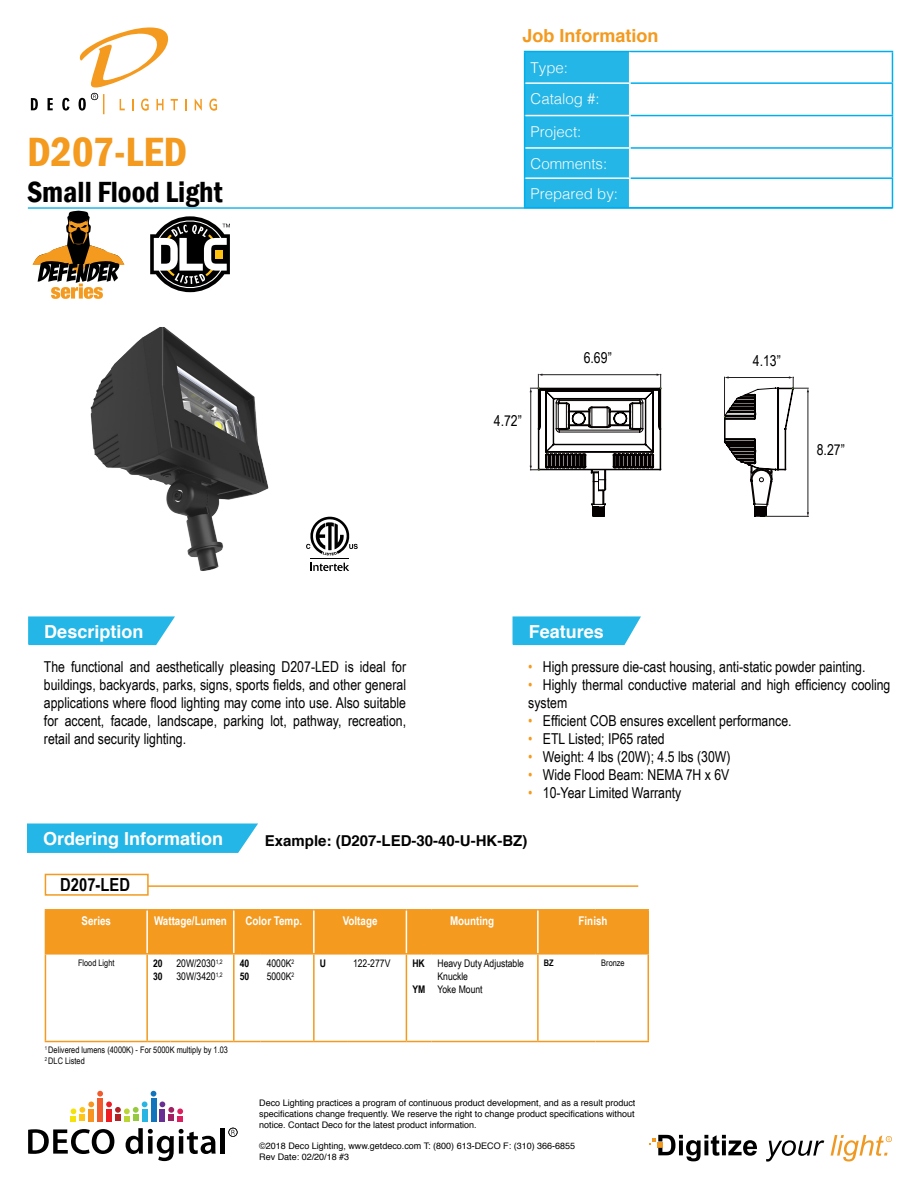
<style>
.page{position:relative;width:918px;height:1188px;background:#fff}
.page>*{position:absolute;margin:0;border:0;box-sizing:border-box;transform-origin:0 0}
.t1{font:600 condensed 42px "Franklin Gothic";color:#f39a1f}
.t2{font:600 condensed 30px "Franklin Gothic";color:#000}
.t3{font:700 18px "Helvetica";color:#fff}
.t4{font:700 18px "Helvetica";color:#f39a1f}
.t5{font:700 18px "Arial Narrow";color:#000}
.t6{font:15px/18px "Arial Narrow";color:#000;text-align:justify}
.t7{font:300 15px/32.1px "Helvetica";color:#fafafa}
.t8{font:700 15px "Helvetica";color:#000}
.t9{font:700 12px "Arial Narrow";color:#fff}
.t10{font:10.5px/12.6px "Arial Narrow";color:#000}
.t11{font:700 10.5px/12.6px "Arial Narrow";color:#000}
.t12{font:9px/10.8px "Helvetica";color:#000;text-align:justify}
.t13{font:9px/10.8px "Arial Narrow";color:#000}
.t14{font:700 9px "Arial Narrow";color:#000}
.s1{color:#f39a1f}
.s2{color:#030303}
</style>
<div class="page">
<hr style="left:28px;top:207px;width:864px;height:2px;background:#23b6e6">
<hr style="left:630px;top:51px;width:263px;height:1px;background:#00aeef">
<hr style="left:892px;top:52px;width:1px;height:30px;background:#00aeef">
<hr style="left:630px;top:82px;width:263px;height:2px;background:#00aeef">
<hr style="left:892px;top:84px;width:1px;height:31px;background:#00aeef">
<hr style="left:630px;top:115px;width:263px;height:1px;background:#00aeef">
<hr style="left:892px;top:116px;width:1px;height:31px;background:#00aeef">
<hr style="left:630px;top:147px;width:263px;height:2px;background:#00aeef">
<hr style="left:630px;top:177px;width:263px;height:2px;background:#00aeef">
<svg style="left:892px;top:149px;width:1px;height:58px"></svg>
<hr style="left:630px;top:207px;width:263px;height:1px;background:#00aeef">
<hr style="left:524px;top:51px;width:106px;height:1px;background:#00aeef">
<svg style="left:524px;top:52px;width:106px;height:156px;background:#2ab8e7"></svg>
<svg style="left:31px;top:98px;width:7px;height:12px"></svg>
<svg style="left:48px;top:98px;width:5px;height:12px"></svg>
<svg style="left:62px;top:98px;width:7px;height:13px"></svg>
<svg style="left:185px;top:99px;width:2px;height:11px"></svg>
<svg style="left:195px;top:99px;width:7px;height:12px"></svg>
<svg style="left:209px;top:99px;width:8px;height:12px"></svg>
<svg style="left:79px;top:27px;width:99px;height:87px"></svg>
<svg style="left:71px;top:1091px;width:112px;height:30px"></svg>
<svg style="left:28px;top:1129px;width:86px;height:25px"></svg>
<svg style="left:126px;top:1128px;width:90px;height:33px"></svg>
<hr style="left:221px;top:1128px;width:4px;height:26px;background:#000">
<svg style="left:228px;top:1128px;width:10px;height:9px"></svg>
<svg style="left:766px;top:1140px;width:58px;height:22px"></svg>
<svg style="left:831px;top:1135px;width:61px;height:27px"></svg>
<svg style="left:649px;top:1135px;width:108px;height:26px"></svg>
<svg style="left:28px;top:616px;width:147px;height:29px;background:#34bbe7"></svg>
<svg style="left:513px;top:616px;width:128px;height:29px;background:#34bbe7"></svg>
<svg style="left:27px;top:824px;width:231px;height:29px;background:#2db9e7"></svg>
<hr style="left:124px;top:885px;width:514px;height:2px;background:#f39a1f">
<div style="left:45px;top:874px;width:104px;height:22px;background:#fff;border:2px solid #f39a1f"></div>
<div style="left:46px;top:911px;width:602px;height:42px;background:#f39a1f"></div>
<hr style="left:45px;top:909px;width:102px;height:2px;background:#f39a1f">
<hr style="left:45px;top:911px;width:1px;height:42px;background:#f39a1f">
<hr style="left:147px;top:909px;width:23px;height:2px;background:#f39a1f">
<hr style="left:170px;top:909px;width:64px;height:2px;background:#f39a1f">
<hr style="left:234px;top:909px;width:27px;height:2px;background:#f39a1f">
<hr style="left:261px;top:909px;width:53px;height:2px;background:#f39a1f">
<hr style="left:314px;top:909px;width:33px;height:2px;background:#f39a1f">
<hr style="left:347px;top:909px;width:59px;height:2px;background:#f39a1f">
<hr style="left:406px;top:909px;width:25px;height:2px;background:#f39a1f">
<hr style="left:431px;top:909px;width:107px;height:2px;background:#f39a1f">
<hr style="left:538px;top:909px;width:57px;height:2px;background:#f39a1f">
<hr style="left:595px;top:909px;width:54px;height:2px;background:#f39a1f">
<hr style="left:45px;top:953px;width:102px;height:2px;background:#f39a1f">
<hr style="left:45px;top:955px;width:1px;height:86px;background:#f39a1f">
<hr style="left:147px;top:953px;width:23px;height:2px;background:#f39a1f">
<hr style="left:146px;top:955px;width:2px;height:86px;background:#f39a1f">
<hr style="left:170px;top:953px;width:64px;height:2px;background:#f39a1f">
<hr style="left:234px;top:953px;width:27px;height:2px;background:#f39a1f">
<hr style="left:233px;top:955px;width:2px;height:86px;background:#f39a1f">
<hr style="left:261px;top:953px;width:53px;height:2px;background:#f39a1f">
<hr style="left:314px;top:953px;width:33px;height:2px;background:#f39a1f">
<hr style="left:313px;top:955px;width:2px;height:86px;background:#f39a1f">
<hr style="left:347px;top:953px;width:59px;height:2px;background:#f39a1f">
<hr style="left:406px;top:953px;width:25px;height:2px;background:#f39a1f">
<hr style="left:406px;top:955px;width:1px;height:86px;background:#f39a1f">
<hr style="left:431px;top:953px;width:107px;height:2px;background:#f39a1f">
<hr style="left:538px;top:953px;width:57px;height:2px;background:#f39a1f">
<hr style="left:537px;top:955px;width:2px;height:86px;background:#f39a1f">
<hr style="left:595px;top:953px;width:54px;height:2px;background:#f39a1f">
<hr style="left:648px;top:955px;width:1px;height:86px;background:#f39a1f">
<hr style="left:45px;top:1041px;width:102px;height:1px;background:#f39a1f">
<svg style="left:147px;top:1041px;width:23px;height:1px"></svg>
<hr style="left:170px;top:1041px;width:64px;height:1px;background:#f39a1f">
<svg style="left:234px;top:1041px;width:27px;height:1px"></svg>
<hr style="left:261px;top:1041px;width:53px;height:1px;background:#f39a1f">
<hr style="left:314px;top:1041px;width:33px;height:1px;background:#f39a1f">
<hr style="left:347px;top:1041px;width:59px;height:1px;background:#f39a1f">
<svg style="left:406px;top:1041px;width:25px;height:1px"></svg>
<hr style="left:431px;top:1041px;width:107px;height:1px;background:#f39a1f">
<hr style="left:538px;top:1041px;width:57px;height:1px;background:#f39a1f">
<hr style="left:595px;top:1041px;width:54px;height:1px;background:#f39a1f">
<hr style="left:146px;top:911px;width:2px;height:42px;background:#fff">
<hr style="left:233px;top:911px;width:2px;height:42px;background:#fff">
<hr style="left:313px;top:911px;width:2px;height:42px;background:#fff">
<hr style="left:406px;top:911px;width:1px;height:42px;background:#fff">
<hr style="left:537px;top:911px;width:2px;height:42px;background:#fff">
<hr style="left:648px;top:911px;width:1px;height:42px;background:#f39a1f">
<hr style="left:310px;top:558px;width:39px;height:1px;background:#000">
<svg style="left:310px;top:563px;width:39px;height:8px"></svg>
<svg style="left:306px;top:517px;width:52px;height:38px"></svg>
<svg style="left:530px;top:374px;width:132px;height:142px"></svg>
<svg style="left:724px;top:376px;width:85px;height:141px"></svg>
<svg style="left:32px;top:211px;width:93px;height:88px"></svg>
<svg style="left:150px;top:216px;width:80px;height:76px"></svg>
<img style="left:90px;top:327px;width:179px;height:244px">
<h1 class="t1" style="left:27px;top:123px;width:162px">D207-LED</h1>
<h2 class="t2" style="left:27px;top:171px;width:197px">Small Flood Light</h2>
<p class="t4" style="left:522px;top:21px;width:138px">Job Information</p>
<p class="t7" style="left:531px;top:50px;width:78px">Type:<br>Catalog #:<br>Project:<br>Comments:</p>
<p class="t7" style="left:531px;top:177px;width:89px">Prepared by:</p>
<p class="t6" style="left:494px;top:411px;width:30px">4.72”</p>
<p class="t6" style="left:584px;top:348px;width:30px">6.69”</p>
<p class="t6" style="left:753px;top:351px;width:30px">4.13”</p>
<p class="t6" style="left:817px;top:440px;width:30px">8.27”</p>
<p class="t3" style="left:44px;top:617px;width:101px">Description</p>
<p class="t3" style="left:529px;top:617px;width:77px">Features</p>
<p class="t6" style="left:44px;top:657px;width:364px">The functional and aesthetically pleasing D207-LED is ideal for buildings, backyards, parks, signs, sports fields, and other general applications where flood lighting may come into use. Also suitable for accent, facade, landscape, parking lot, pathway, recreation, retail and security lighting.</p>
<p class="t6" style="left:528px;top:657px;width:339px"><span class="s1">•</span> High pressure die-cast housing, anti-static powder painting.</p>
<p class="t6" style="left:528px;top:675px;width:364px"><span class="s1">•</span> Highly thermal conductive material and high efficiency cooling system</p>
<p class="t6" style="left:528px;top:711px;width:265px"><span class="s1">•</span> Efficient COB ensures excellent performance.</p>
<p class="t6" style="left:528px;top:729px;width:138px"><span class="s1">•</span> ETL Listed; IP65 rated</p>
<p class="t6" style="left:528px;top:747px;width:204px"><span class="s1">•</span> Weight: 4 lbs (20W); 4.5 lbs (30W)</p>
<p class="t6" style="left:528px;top:765px;width:203px"><span class="s1">•</span> Wide Flood Beam: NEMA 7H x 6V</p>
<p class="t6" style="left:528px;top:783px;width:155px"><span class="s1">•</span> 10-Year Limited Warranty</p>
<p class="t3" style="left:43px;top:824px;width:182px">Ordering Information</p>
<p class="t8" style="left:265px;top:829px;width:264px"><span class="s2">Example: (</span>D207-LED-30-40-U-HK-BZ<span class="s2">)</span></p>
<p class="t5" style="left:60px;top:871px;width:71px">D207-LED</p>
<p class="t9" style="left:82px;top:911px;width:31px">Series</p>
<p class="t9" style="left:154px;top:911px;width:74px">Wattage/Lumen</p>
<p class="t9" style="left:245px;top:911px;width:58px">Color Temp.</p>
<p class="t9" style="left:343px;top:911px;width:36px">Voltage</p>
<p class="t9" style="left:450px;top:911px;width:46px">Mounting</p>
<p class="t9" style="left:579px;top:911px;width:30px">Finish</p>
<p class="t13" style="left:78px;top:957px;width:38px">Flood Light</p>
<p class="t11" style="left:153px;top:957px;width:11px">20<br>30</p>
<p class="t10" style="left:176px;top:957px;width:48px">20W/2030<sup>1,2<br></sup>30W/3420<sup>1,2</sup></p>
<p class="t11" style="left:240px;top:957px;width:11px">40<br>50</p>
<p class="t10" style="left:267px;top:957px;width:29px">4000K<sup>2<br></sup>5000K<sup>2</sup></p>
<p class="t11" style="left:320px;top:957px;width:8px">U</p>
<p class="t10" style="left:353px;top:957px;width:39px">122-277V</p>
<p class="t11" style="left:412px;top:957px;width:14px">HK</p>
<p class="t11" style="left:412px;top:982px;width:14px">YM</p>
<p class="t10" style="left:437px;top:957px;width:88px">Heavy Duty Adjustable<br>Knuckle<br>Yoke Mount</p>
<p class="t14" style="left:544px;top:956px;width:11px">BZ</p>
<p class="t13" style="left:601px;top:957px;width:25px">Bronze</p>
<p class="t13" style="left:45px;top:1044px;width:185px"><sup>1</sup> Delivered lumens (4000K) - For 5000K multiply by 1.03<br><sup>2</sup> DLC Listed</p>
<p class="t12" style="left:259px;top:1098px;width:378px">Deco Lighting practices a program of continuous product development, and as a result product specifications change frequently. We reserve the right to change product specifications without notice. Contact Deco for the latest product information.</p>
<p class="t12" style="left:259px;top:1141px;width:318px">©2018 Deco Lighting, www.getdeco.com T: (800) 613-DECO F: (310) 366-6855<br>Rev Date: 02/20/18 #3</p>
</div>
